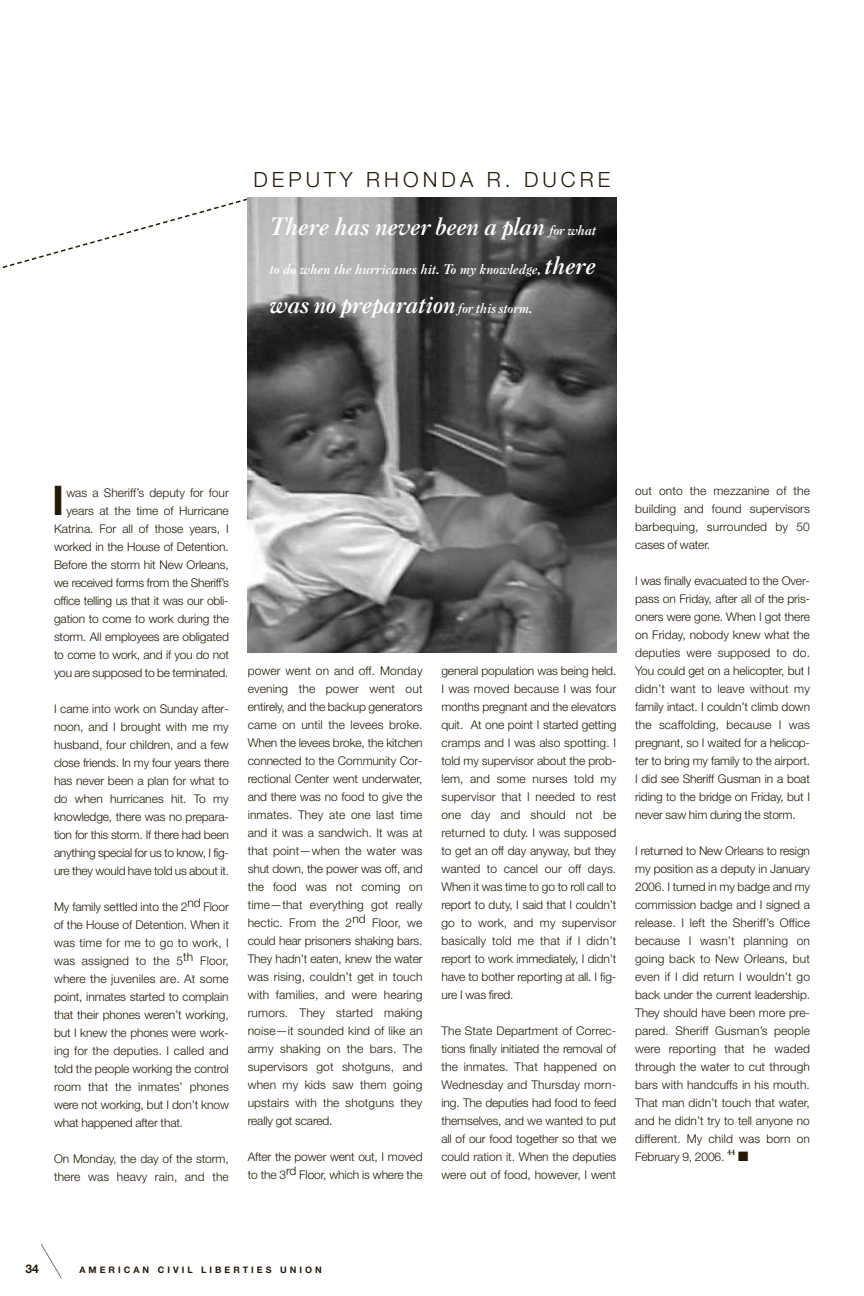
<style>
.page{position:relative;width:864px;height:1296px;background:#fff}
.page>*{position:absolute;margin:0;border:0;box-sizing:border-box;transform-origin:0 0}
.t1{font:700 40.95px "Helvetica Neue";color:#251a05}
.t2{font:italic 24px "Caslon Three";letter-spacing:-.03em;color:#fff}
.t3{font:300 21px "Helvetica Neue";letter-spacing:.195em;color:#251a05}
.t4{font:italic 13.5px "Caslon Three";letter-spacing:-.015em;color:#fff}
.t5{font:300 12px/18px "Helvetica Neue";letter-spacing:-.01em;color:#251a05;text-align:justify}
.t6{font:700 12px "Helvetica Neue";color:#251a05}
.t7{font:700 9px "Helvetica Neue";letter-spacing:.335em;color:#251a05}
.t8{font:7.5px "Caslon Three";color:#251a05}
.s1{font-size:13.5px}
.s2{font-size:24px}
</style>
<div class="page">
<svg style="left:2px;top:197px;width:248px;height:81px"></svg>
<img style="left:248px;top:198px;width:368px;height:455px">
<svg style="left:41px;top:1244px;width:21px;height:35px"></svg>
<h3 class="t3" style="left:253px;top:172px;width:358px">DEPUTY RHONDA R. DUCRE</h3>
<h2 class="t2" style="left:270px;top:217px;width:328px">There has never been a plan <span class="s1">for what</span></h2>
<p class="t4" style="left:270px;top:264px;width:328px">to do when the hurricanes hit. To my knowledge, <span class="s2">there</span></p>
<h2 class="t2" style="left:269px;top:295px;width:264px">was no preparation <span class="s1">for this storm.</span></h2>
<h1 class="t1" style="left:52px;top:486px;width:14px">I</h1>
<p class="t5" style="left:54px;top:485px;width:177px;text-align:right">was a Sheriff’s deputy for four years at the time of Hurricane Katrina. For all of those years, I worked in the House of Detention.<br>Before the storm hit New Orleans, we received forms from the Sheriff’s office telling us that it was our obli&shy;gation to come to work during the storm. All employees are obligated to come to work, and if you do not you are supposed to be terminated.</p>
<p class="t5" style="left:54px;top:701px;width:177px">I came into work on Sunday after&shy;noon, and I brought with me my husband, four children, and a few close friends. In my four years there has never been a plan for what to do when hurricanes hit. To my knowledge, there was no prepara&shy;tion for this storm. If there had been anything special for us to know, I fig&shy;ure they would have told us about it.</p>
<p class="t5" style="left:54px;top:899px;width:176px">My family settled into the 2nd Floor of the House of Detention. When it was time for me to go to work, I was assigned to the 5th Floor, where the juveniles are. At some point, inmates started to complain that their phones weren’t working, but I knew the phones were work&shy;ing for the deputies. I called and told the people working the control room that the inmates’ phones were not working, but I don’t know what happened after that.</p>
<p class="t5" style="left:54px;top:1151px;width:176px">On Monday, the day of the storm, there was heavy rain, and the</p>
<p class="t5" style="left:248px;top:663px;width:176px">power went on and off. Monday evening the power went out entirely, and the backup generators came on until the levees broke.<br>When the levees broke, the kitchen connected to the Community Cor&shy;rectional Center went underwater, and there was no food to give the inmates. They ate one last time and it was a sandwich. It was at that point—when the water was shut down, the power was off, and the food was not coming on time—that everything got really hectic. From the 2nd Floor, we could hear prisoners shaking bars.<br>They hadn’t eaten, knew the water was rising, couldn’t get in touch with families, and were hearing rumors. They started making noise—it sounded kind of like an army shaking on the bars. The supervisors got shotguns, and when my kids saw them going upstairs with the shotguns they really got scared.</p>
<p class="t5" style="left:248px;top:1149px;width:176px">After the power went out, I moved to the 3rd Floor, which is where the</p>
<p class="t5" style="left:441px;top:663px;width:176px">general population was being held.<br>I was moved because I was four months pregnant and the elevators quit. At one point I started getting cramps and I was also spotting. I told my supervisor about the prob&shy;lem, and some nurses told my supervisor that I needed to rest one day and should not be returned to duty. I was supposed to get an off day anyway, but they wanted to cancel our off days.<br>When it was time to go to roll call to report to duty, I said that I couldn’t go to work, and my supervisor basically told me that if I didn’t report to work immediately, I didn’t have to bother reporting at all. I fig&shy;ure I was fired.</p>
<p class="t5" style="left:441px;top:1023px;width:177px">The State Department of Correc&shy;tions finally initiated the removal of the inmates. That happened on Wednesday and Thursday morn&shy;ing. The deputies had food to feed themselves, and we wanted to put all of our food together so that we could ration it. When the deputies were out of food, however, I went</p>
<p class="t5" style="left:635px;top:482px;width:176px">out onto the mezzanine of the building and found supervisors barbequing, surrounded by 50 cases of water.</p>
<p class="t5" style="left:635px;top:572px;width:176px">I was finally evacuated to the Over&shy;pass on Friday, after all of the pris&shy;oners were gone. When I got there on Friday, nobody knew what the deputies were supposed to do.<br>You could get on a helicopter, but I didn’t want to leave without my family intact. I couldn’t climb down the scaffolding, because I was pregnant, so I waited for a helicop&shy;ter to bring my family to the airport.<br>I did see Sheriff Gusman in a boat riding to the bridge on Friday, but I never saw him during the storm.</p>
<p class="t5" style="left:635px;top:842px;width:176px">I returned to New Orleans to resign my position as a deputy in January 2006. I turned in my badge and my commission badge and I signed a release. I left the Sheriff’s Office because I wasn’t planning on going back to New Orleans, but even if I did return I wouldn’t go back under the current leadership.<br>They should have been more pre&shy;pared. Sheriff Gusman’s people were reporting that he waded through the water to cut through bars with handcuffs in his mouth.<br>That man didn’t touch that water, and he didn’t try to tell anyone no different. My child was born on February 9, 2006.</p>
<p class="t8" style="left:727px;top:1150px;width:23px">44 ■</p>
<p class="t6" style="left:26px;top:1265px;width:15px">34</p>
<p class="t7" style="left:80px;top:1267px;width:244px">AMERICAN CIVIL LIBERTIES UNION</p>
</div>
